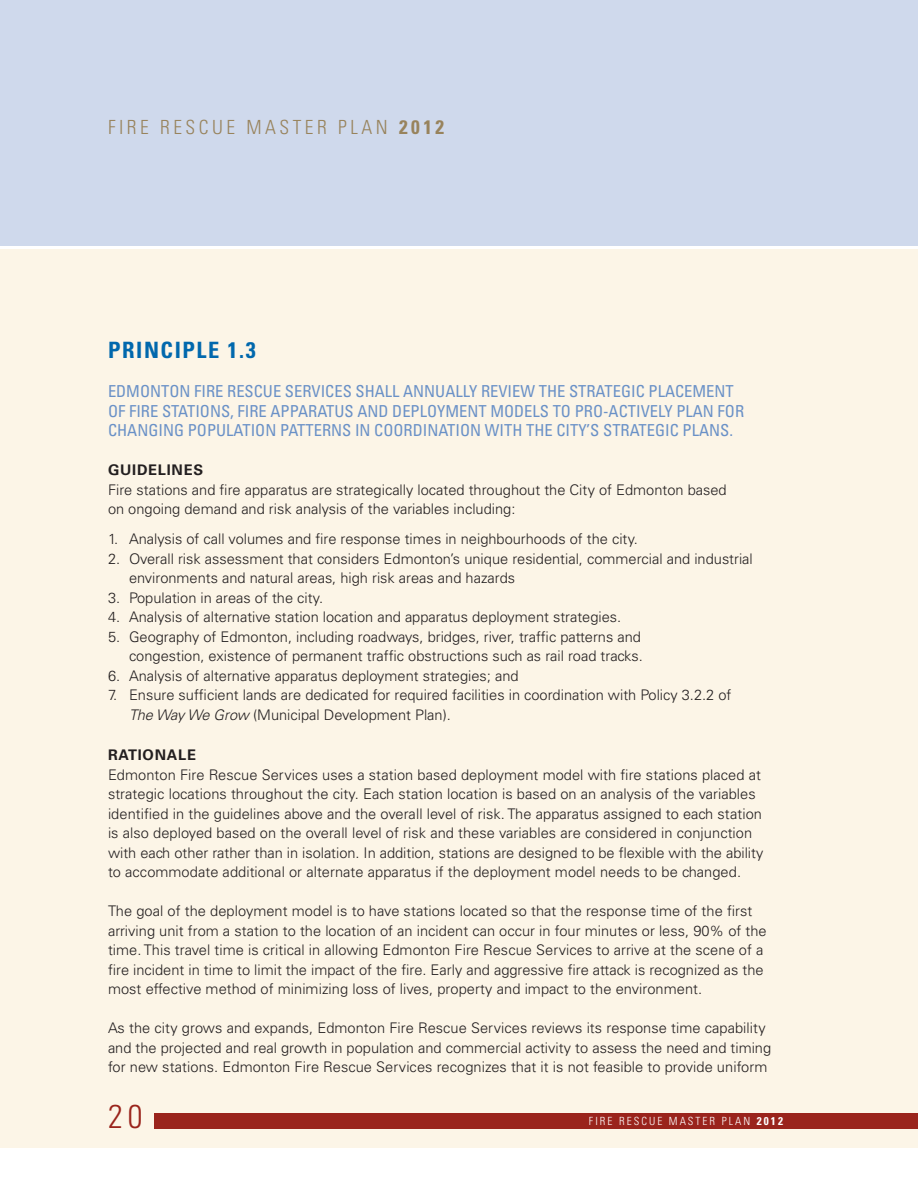
<style>
.page{position:relative;width:918px;height:1188px;background:#fff}
.page>*{position:absolute;margin:0;border:0;box-sizing:border-box;transform-origin:0 0}
.t1{font:300 condensed 33px "Univers";color:#9a241c}
.t2{font:700 condensed 22.5px "Univers";letter-spacing:.07em;color:#0168ad}
.t3{font:300 condensed 19.5px "Univers";letter-spacing:.18em;color:#98835c}
.t4{font:condensed 16.5px "Univers";color:#6a91c7}
.t5{font:300 14.7px/19.5px "Univers";color:#231f20}
.t6{font:700 14.7px "Univers";letter-spacing:.05em;color:#231f20}
.t7{font:300 condensed 11.25px "Univers";letter-spacing:.18em;color:#fff}
.s1{font-weight:700}
.s2{font-style:italic}
</style>
<div class="page">
<div style="left:0;top:249px;width:918px;height:899px;background:#fcf5e7"></div>
<div style="left:154px;top:1113px;width:764px;height:15px;background:#9a241c"></div>
<div style="left:0;top:0;width:918px;height:246px;background:#cfd9ec"></div>
<h3 class="t3" style="left:108px;top:115px;width:338px">FIRE RESCUE MASTER PLAN <span class="s1">2012</span></h3>
<h2 class="t2" style="left:108px;top:337px;width:149px">PRINCIPLE 1.3</h2>
<p class="t4" style="left:108px;top:381px;width:221px">ED MONTON FIRE RESCUE SERVICES</p>
<p class="t4" style="left:356px;top:381px;width:162px">SHALL ANNUALLY REVIEW</p>
<p class="t4" style="left:539px;top:381px;width:40px">THE STRATE</p>
<p class="t4" style="left:621px;top:381px;width:37px">GIC PLACE</p>
<p class="t4" style="left:693px;top:381px;width:39px">MENT</p>
<p class="t4" style="left:108px;top:401px;width:29px">OF FIRE</p>
<p class="t4" style="left:162px;top:401px;width:9px">STATI</p>
<p class="t4" style="left:200px;top:401px;width:46px">ONS, FIRE</p>
<p class="t4" style="left:271px;top:401px;width:11px">APPARAT</p>
<p class="t4" style="left:335px;top:401px;width:68px">US AND DEPL</p>
<p class="t4" style="left:427px;top:401px;width:97px">OYMENT MODELS</p>
<p class="t4" style="left:553px;top:401px;width:65px">TO PRO-ACTI</p>
<p class="t4" style="left:641px;top:401px;width:101px">VELY PLAN FOR</p>
<p class="t4" style="left:108px;top:420px;width:126px">CHANGING POPULATI</p>
<p class="t4" style="left:255px;top:420px;width:34px">ON PATTER</p>
<p class="t4" style="left:331px;top:420px;width:282px">NS IN COORDINATION WITH THE CITY’S STRATE</p>
<p class="t4" style="left:655px;top:420px;width:79px">GIC PLANS.</p>
<p class="t6" style="left:108px;top:462px;width:94px">GUIDELINES</p>
<p class="t5" style="left:108px;top:480px;width:620px">Fire stations and fire apparatus are strategically located throughout the City of Edmonton based on ongoing demand and risk analysis of the variables including:</p>
<p class="t5" style="left:108px;top:529px;width:532px">1. Analysis of call volumes and fire response times in neighbourhoods of the city.</p>
<p class="t5" style="left:129px;top:549px;width:625px;text-indent:-21px">2. Overall risk assessment that considers Edmonton’s unique residential, commercial and industrial environments and natural areas, high risk areas and hazards</p>
<p class="t5" style="left:108px;top:588px;width:217px">3. Population in areas of the city.</p>
<p class="t5" style="left:108px;top:607px;width:515px">4. Analysis of alternative station location and apparatus deployment strategies.</p>
<p class="t5" style="left:108px;top:627px;width:536px;text-align:right">5. Geography of Edmonton, including roadways, bridges, river, traffic patterns and congestion, existence of permanent traffic obstructions such as rail road tracks.</p>
<p class="t5" style="left:108px;top:666px;width:412px">6. Analysis of alternative apparatus deployment strategies; and</p>
<p class="t5" style="left:129px;top:685px;width:604px;text-indent:-21px">7. Ensure sufficient lands are dedicated for required facilities in coordination with Policy 3.2.2 of<br><span class="s2">The Way We Grow</span> (M unicipal Development Plan).</p>
<p class="t6" style="left:108px;top:747px;width:89px">RATIONALE</p>
<p class="t5" style="left:108px;top:765px;width:657px">Edmonton Fire Rescue Services uses a station based deployment model with fire stations placed at strategic locations throughout the city. Each station location is based on an analysis of the variables identified in the guidelines above and the overall level of risk. The apparatus assigned to each station is also deployed based on the overall level of risk and these variables are considered in conjunction with each other rather than in isolation. In addition, stations are designed to be flexible with the ability to accommodate additional or alternate apparatus if the deployment model needs to be changed.</p>
<p class="t5" style="left:108px;top:901px;width:660px">The goal of the deployment model is to have stations located so that the response time of the first arriving unit from a station to the location of an incident can occur in four minutes or less, 90% of the time. This travel time is critical in allowing Edmonton Fire Rescue Services to arrive at the scene of a fire incident in time to limit the impact of the fire. Early and aggressive fire attack is recognized as the most effective method of minimizing loss of lives, property and impact to the environment.</p>
<p class="t5" style="left:108px;top:1018px;width:665px">As the city grows and expands, Edmonton Fire Rescue Services reviews its response time capability and the projected and real growth in population and commercial activity to assess the need and timing for new stations. Edmonton Fire Rescue Services recognizes that it is not feasible to provide uniform</p>
<h1 class="t1" style="left:108px;top:1097px;width:36px">20</h1>
<p class="t7" style="left:589px;top:1114px;width:196px">FIRE RESCUE MASTER PLAN <span class="s1">2012</span></p>
</div>
